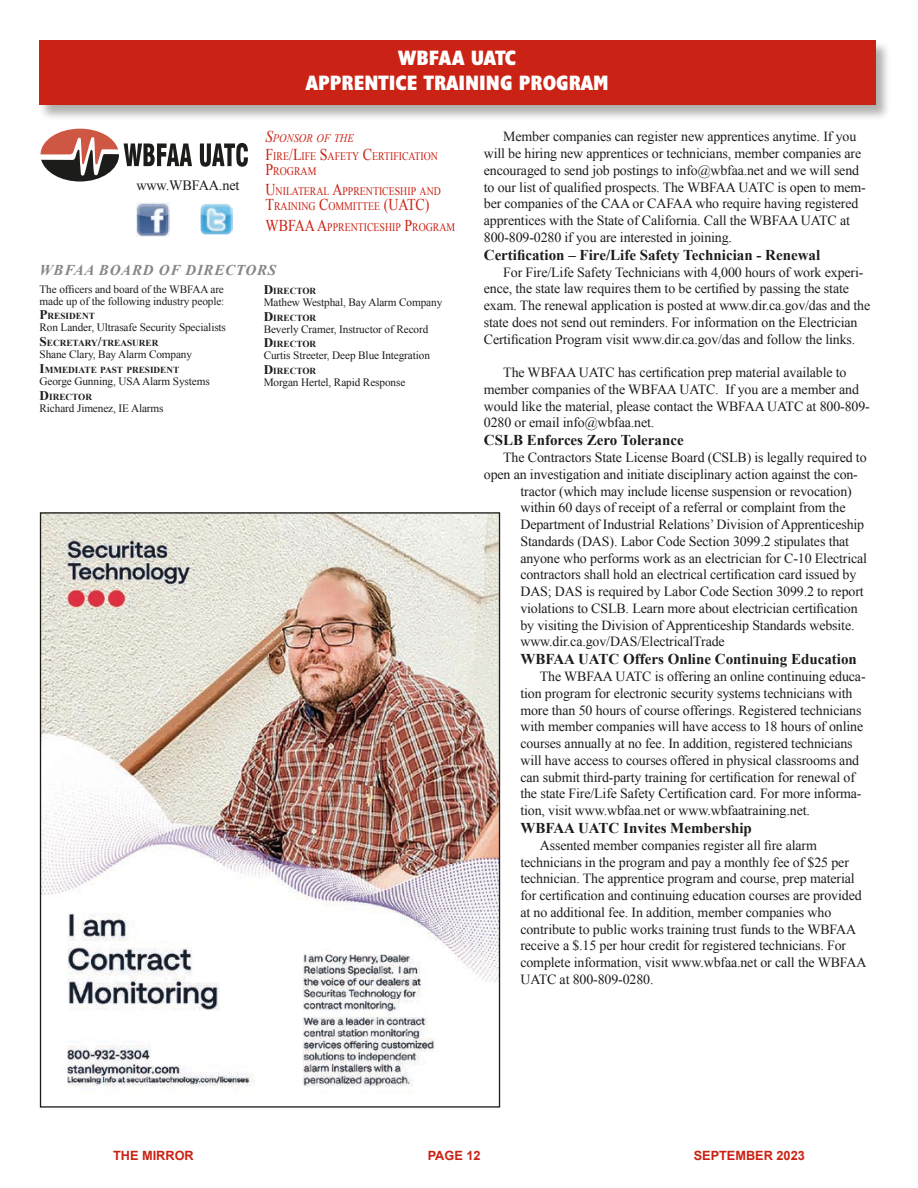
<style>
.page{position:relative;width:918px;height:1188px;background:#fff}
.page>*{position:absolute;margin:0;border:0;box-sizing:border-box;transform-origin:0 0}
.t1{font:700 condensed 21px/25.2px "Humanist 521 BT Xtra";color:#fff;text-align:center}
.t2{font:700 15px "Times New Roman";color:#1c1c1a}
.t3{font:italic 700 15px "Times New Roman";letter-spacing:.05em;color:#878788}
.t4{font:14.25px "Times New Roman";letter-spacing:-.01em;color:#1c1c1a}
.t5{font:13.95px/16.8px "Times New Roman";letter-spacing:-.01em;color:#1c1c1a}
.t6{font:700 12.75px "Arial";color:#ca2214}
.t7{font:11.55px/20.4px "Times New Roman";color:#ca2214;scale:.85 1}
.t8{font:11.25px/12px "Times New Roman";letter-spacing:-.01em;color:#1c1c1a}
.t9{font:700 9.3px "Times New Roman";color:#1c1c1a}
.s1{font-style:italic;font-size:16.5px}
.s2{font-style:italic}
.s3{font-size:16.5px}
.s4{font-size:13.2px}
</style>
<div class="page">
<div style="left:38px;top:40px;width:854px;height:81px;background:#1c1c1a;opacity:.35"></div>
<div style="left:39px;top:41px;width:837px;height:64px;background:#ca2214"></div>
<img style="left:136px;top:203px;width:34px;height:34px">
<img style="left:200px;top:204px;width:32px;height:31px">
<svg style="left:200px;top:143px;width:48px;height:24px"></svg>
<svg style="left:40px;top:129px;width:152px;height:53px"></svg>
<img style="left:42px;top:514px;width:456px;height:573px">
<h1 class="t1" style="left:306px;top:45px;width:305px">WBFAA UATC<br>APPRENTICE TRAINING PROGRAM</h1>
<p class="t7" style="left:266px;top:128px;width:205px;line-height:18.3px"><span class="s1">S</span><span class="s2">PONSOR OF THE<br></span><span class="s3">F</span>IRE<span class="s3">/L</span>IFE <span class="s3">S</span>AFETY <span class="s3">C</span>ERTIFICATION</p>
<p class="t7" style="left:266px;top:161px;width:208px"><span class="s3">P</span>ROGRAM<br><span class="s3">U</span>NILATERAL <span class="s3">A</span>PPRENTICESHIP AND</p>
<p class="t7" style="left:266px;top:196px;width:225px"><span class="s3">T</span>RAINING <span class="s3">C</span>OMMITTEE <span class="s3">(UATC)<br>WBFAA A</span>PPRENTICESHIP <span class="s3">P</span>ROGRAM</p>
<p class="t5" style="left:484px;top:128px;width:384px;text-indent:19px">Member companies can register new apprentices anytime. If you will be hiring new apprentices or technicians, member companies are encouraged to send job postings to info@wbfaa.net and we will send to our list of qualified prospects. The WBFAA UATC is open to mem&shy;ber companies of the CAA or CAFAA who require having registered apprentices with the State of California. Call the WBFAA UATC at 800-809-0280 if you are interested in joining.</p>
<p class="t2" style="left:484px;top:245px;width:338px">Certification – Fire/Life Safety Technician - Renewal</p>
<p class="t5" style="left:484px;top:263px;width:388px;text-indent:19px">For Fire/Life Safety Technicians with 4,000 hours of work experi&shy;ence, the state law requires them to be certified by passing the state exam. The renewal application is posted at www.dir.ca.gov/das and the state does not send out reminders. For information on the Electrician Certification Program visit www.dir.ca.gov/das and follow the links.</p>
<p class="t5" style="left:484px;top:364px;width:388px;text-indent:19px">The WBFAA UATC has certification prep material available to member companies of the WBFAA UATC. If you are a member and would like the material, please contact the WBFAA UATC at 800-809- 0280 or email info@wbfaa.net.</p>
<p class="t2" style="left:484px;top:430px;width:201px">CSLB Enforces Zero Tolerance</p>
<p class="t5" style="left:503px;top:449px;width:365px">The Contractors State License Board (CSLB) is legally required to</p>
<p class="t5" style="left:484px;top:466px;width:376px">open an investigation and initiate disciplinary action against the con-</p>
<p class="t5" style="left:520px;top:482px;width:333px">tractor (which may include license suspension or revocation)</p>
<p class="t5" style="left:520px;top:499px;width:327px">within 60 days of receipt of a referral or complaint from the</p>
<p class="t5" style="left:520px;top:516px;width:345px">Department of Industrial Relations’ Division of Apprenticeship</p>
<p class="t5" style="left:520px;top:533px;width:330px">Standards (DAS). Labor Code Section 3099.2 stipulates that</p>
<p class="t5" style="left:520px;top:549px;width:348px">anyone who performs work as an electrician for C-10 Electrical</p>
<p class="t5" style="left:520px;top:566px;width:338px">contractors shall hold an electrical certification card issued by</p>
<p class="t5" style="left:520px;top:583px;width:345px">DAS; DAS is required by Labor Code Section 3099.2 to report</p>
<p class="t5" style="left:520px;top:600px;width:339px">violations to CSLB. Learn more about electrician certification</p>
<p class="t5" style="left:520px;top:616px;width:336px">by visiting the Division of Apprenticeship Standards website.</p>
<p class="t5" style="left:520px;top:633px;width:206px">www.dir.ca.gov/DAS/ElectricalTrade</p>
<p class="t2" style="left:520px;top:649px;width:338px">WBFAA UATC Offers Online Continuing Education</p>
<p class="t5" style="left:520px;top:668px;width:347px;text-indent:19px">The WBFAA UATC is offering an online continuing educa&shy;tion program for electronic security systems technicians with more than 50 hours of course offerings. Registered technicians with member companies will have access to 18 hours of online courses annually at no fee. In addition, registered technicians will have access to courses offered in physical classrooms and can submit third-party training for certification for renewal of the state Fire/Life Safety Certification card. For more informa&shy;tion, visit www.wbfaa.net or www.wbfaatraining.net.</p>
<p class="t2" style="left:520px;top:818px;width:233px">WBFAA UATC Invites Membership</p>
<p class="t5" style="left:520px;top:837px;width:348px;text-indent:19px">Assented member companies register all fire alarm technicians in the program and pay a monthly fee of $25 per technician. The apprentice program and course, prep material for certification and continuing education courses are provided at no additional fee. In addition, member companies who contribute to public works training trust funds to the WBFAA receive a $.15 per hour credit for registered technicians. For complete information, visit www.wbfaa.net or call the WBFAA UATC at 800-809-0280.</p>
<p class="t4" style="left:136px;top:176px;width:105px">www.WBFAA.net</p>
<p class="t3" style="left:40px;top:259px;width:238px">WBFAA BOARD OF DIRECTORS</p>
<p class="t8" style="left:40px;top:283px;width:186px">The officers and board of the WBFAA are made up of the following industry people:</p>
<p class="t9" style="left:40px;top:310px;width:15px"><span class="s4">P</span>RESIDENT</p>
<p class="t8" style="left:40px;top:321px;width:188px">Ron Lander, Ultrasafe Security Specialists</p>
<p class="t9" style="left:40px;top:337px;width:15px"><span class="s4">S</span>ECRETAR</p>
<p class="t9" style="left:91px;top:337px;width:18px">Y<span class="s4">/</span>TREAS</p>
<p class="t9" style="left:132px;top:337px;width:15px">URER</p>
<p class="t8" style="left:40px;top:348px;width:154px">Shane Clary, Bay Alarm Company</p>
<p class="t9" style="left:40px;top:363px;width:13px"><span class="s4">I</span>MMEDIATE</p>
<p class="t9" style="left:100px;top:363px;width:7px">PAST</p>
<p class="t9" style="left:126px;top:363px;width:7px">PRESIDENT</p>
<p class="t8" style="left:40px;top:375px;width:172px">George Gunning, USA Alarm Systems</p>
<p class="t9" style="left:40px;top:390px;width:17px"><span class="s4">D</span>IRECT</p>
<p class="t9" style="left:78px;top:390px;width:15px">OR</p>
<p class="t8" style="left:40px;top:402px;width:126px">Richard Jimenez, IE Alarms</p>
<p class="t9" style="left:264px;top:284px;width:17px"><span class="s4">D</span>IRECT</p>
<p class="t9" style="left:302px;top:284px;width:15px">OR</p>
<p class="t8" style="left:264px;top:296px;width:180px">Mathew Westphal, Bay Alarm Company</p>
<p class="t9" style="left:264px;top:311px;width:17px"><span class="s4">D</span>IRECT</p>
<p class="t9" style="left:302px;top:311px;width:15px">OR</p>
<p class="t8" style="left:264px;top:323px;width:166px">Beverly Cramer, Instructor of Record</p>
<p class="t9" style="left:264px;top:338px;width:17px"><span class="s4">D</span>IRECT</p>
<p class="t9" style="left:302px;top:338px;width:15px">OR</p>
<p class="t8" style="left:264px;top:349px;width:168px">Curtis Streeter, Deep Blue Integration</p>
<p class="t9" style="left:264px;top:364px;width:17px"><span class="s4">D</span>IRECT</p>
<p class="t9" style="left:302px;top:364px;width:15px">OR</p>
<p class="t8" style="left:264px;top:376px;width:143px">Morgan Hertel, Rapid Response</p>
<p class="t6" style="left:113px;top:1147px;width:82px">THE MIRROR</p>
<p class="t6" style="left:428px;top:1147px;width:54px">PAGE 12</p>
<p class="t6" style="left:694px;top:1147px;width:113px">SEPTEMBER 2023</p>
</div>
